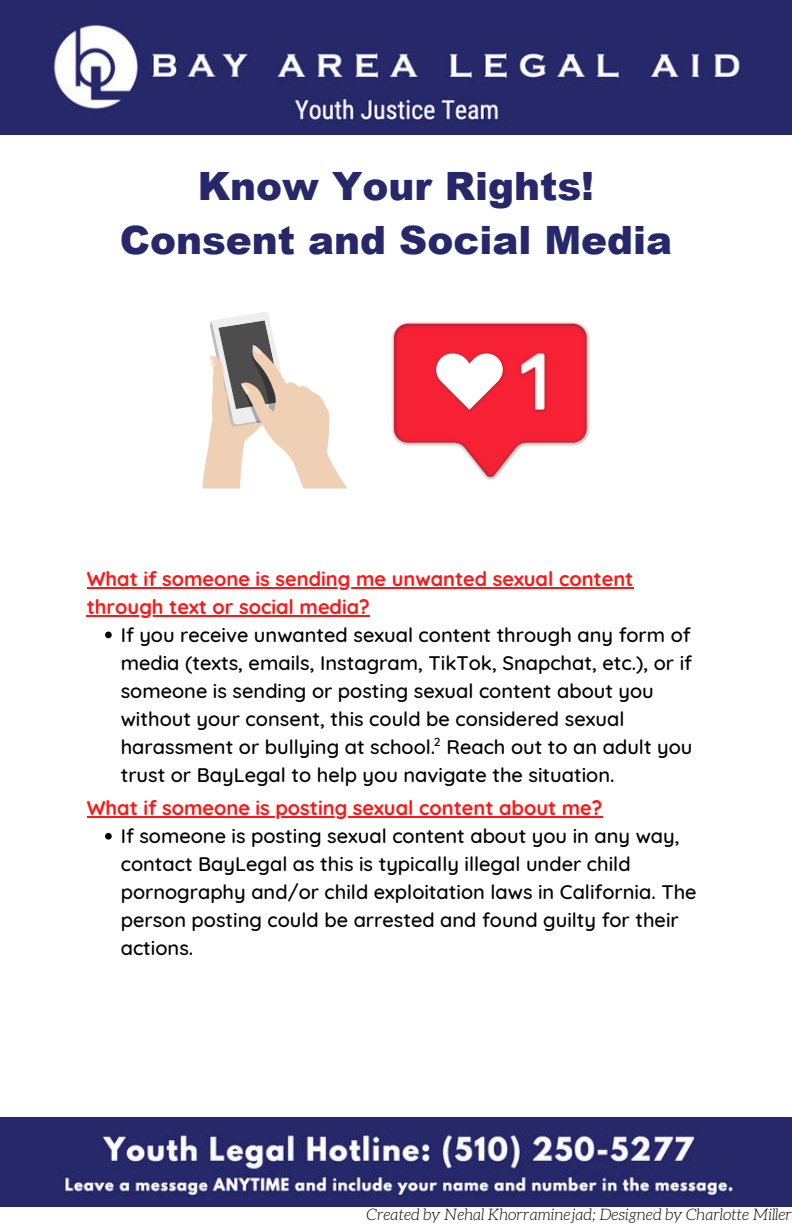
<style>
.page{position:relative;width:792px;height:1224px;background:#fff}
.page>*{position:absolute;margin:0;border:0;box-sizing:border-box;transform-origin:0 0}
.t1{font:900 39px/54px "Arial";color:#262869;text-align:center}
.t2{font:500 20px/28px "Quicksand";color:#000}
.t3{font:700 20px/28px "Quicksand";color:#ff1616}
.t4{font:italic 300 16px "Aleo";color:#000}
.t5{font:500 12px "Quicksand";color:#000}
</style>
<div class="page">
<img style="left:0;top:0;width:792px;height:135px">
<img style="left:0;top:1118px;width:792px;height:88px">
<svg style="left:202px;top:312px;width:145px;height:177px"></svg>
<img style="left:392px;top:322px;width:198px;height:158px">
<svg style="left:394px;top:324px;width:193px;height:154px"></svg>
<img style="left:494px;top:326px;width:78px;height:111px">
<svg style="left:105px;top:632px;width:7px;height:6px"></svg>
<svg style="left:105px;top:833px;width:7px;height:7px"></svg>
<hr style="left:87px;top:587px;width:546px;height:2px;background:#ff1616">
<hr style="left:87px;top:615px;width:283px;height:2px;background:#ff1616">
<hr style="left:87px;top:816px;width:515px;height:2px;background:#ff1616">
<h1 class="t1" style="left:120px;top:158px;width:554px">Know Your Rights!<br>Consent and Social Media</h1>
<p class="t3" style="left:87px;top:563px;width:548px">What if someone is sending me unwanted sexual content through text or social media?</p>
<p class="t2" style="left:121px;top:619px;width:573px">If you receive unwanted sexual content through any form of media (texts, emails, Instagram, TikTok, Snapchat, etc.), or if someone is sending or posting sexual content about you without your consent, this could be considered sexual harassment or bullying at school. Reach out to an adult you trust or BayLegal to help you navigate the situation.</p>
<p class="t5" style="left:434px;top:732px;width:8px">2</p>
<p class="t3" style="left:87px;top:792px;width:517px">What if someone is posting sexual content about me?</p>
<p class="t2" style="left:121px;top:820px;width:577px">If someone is posting sexual content about you in any way, contact BayLegal as this is typically illegal under child pornography and/or child exploitation laws in California. The person posting could be arrested and found guilty for their actions.</p>
<p class="t4" style="left:367px;top:1206px;width:427px">Created by Nehal Khorraminejad; Designed by Charlotte Miller</p>
</div>
